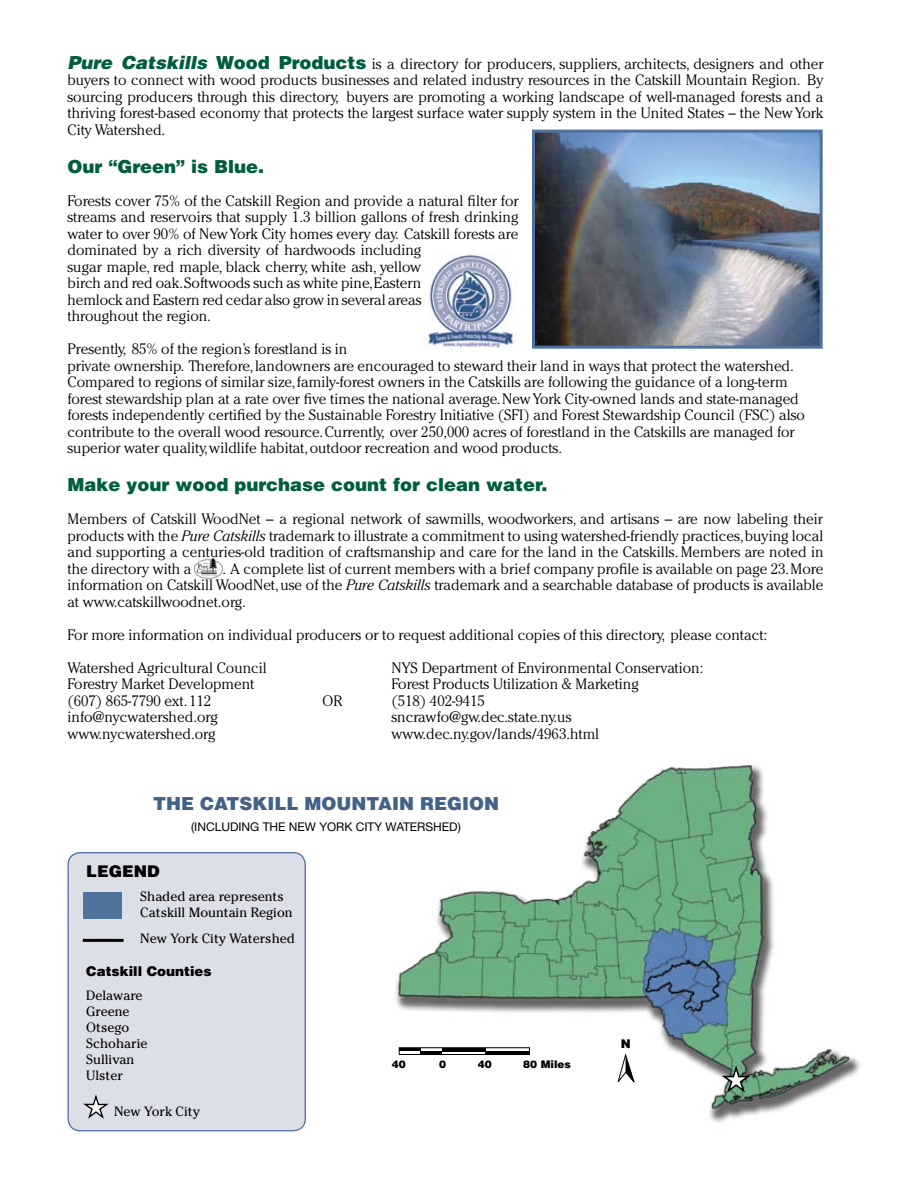
<style>
.page{position:relative;width:918px;height:1188px;background:#fff}
.page>*{position:absolute;margin:0;border:0;box-sizing:border-box;transform-origin:0 0}
.t1{font:900 18px "Helvetica";color:#005d40}
.t2{font:900 18px "Helvetica";color:#446287}
.t3{font:900 16.05px "Helvetica";color:#000}
.t4{font:300 15px/16.5px "Cheltenham";color:#000;text-align:justify}
.t5{font:13.5px/16px "Cheltenham";color:#000}
.t6{font:900 13.5px "Helvetica";color:#000}
.t7{font:12px "Helvetica Neue";color:#000}
.t8{font:900 12px "Helvetica";color:#000}
.t9{font:900 10.5px "Helvetica";color:#000}
.s1{font-family:"Helvetica";font-weight:900;font-style:italic;font-size:18px;color:#005d40}
.s2{font-family:"Helvetica";font-weight:900;font-size:18px;color:#005d40}
.s3{font-style:italic}
</style>
<div class="page">
<img style="left:395px;top:764px;width:465px;height:359px">
<svg style="left:617px;top:1052px;width:19px;height:33px"></svg>
<div style="left:399px;top:1047px;width:131px;height:8px;border:1px solid #000"></div>
<hr style="left:399px;top:1048px;width:21px;height:3px;background:#000">
<hr style="left:442px;top:1048px;width:44px;height:3px;background:#000">
<hr style="left:420px;top:1051px;width:22px;height:3px;background:#000">
<hr style="left:485px;top:1051px;width:44px;height:3px;background:#000">
<svg style="left:719px;top:1066px;width:34px;height:29px"></svg>
<div style="left:68px;top:853px;width:237px;height:278px;background:#dddfe8;border-radius:12px"></div>
<div style="left:68px;top:852px;width:238px;height:279px;border:1px solid #50739d;border-radius:12px"></div>
<hr style="left:83px;top:939px;width:41px;height:3px;background:#000">
<svg style="left:83px;top:1095px;width:26px;height:24px"></svg>
<div style="left:83px;top:893px;width:39px;height:26px;background:#50739d"></div>
<img style="left:536px;top:134px;width:283px;height:211px">
<div style="left:532px;top:130px;width:291px;height:219px;border:3px solid #50739d"></div>
<img style="left:423px;top:254px;width:91px;height:95px">
<img style="left:195px;top:559px;width:27px;height:20px">
<p class="t4" style="left:67px;top:55px;width:758px"><span class="s1">Pure Catskills</span> <span class="s2">Wood Products</span> is a directory for producers, suppliers, architects, designers and other buyers to connect with wood products businesses and related industry resources in the Catskill Mountain Region. By sourcing producers through this directory, buyers are promoting a working landscape of well-managed forests and a thriving forest-based economy that protects the largest surface water supply system in the United States – the New York City Watershed.</p>
<p class="t1" style="left:68px;top:155px;width:198px">Our “Green” is Blue.</p>
<p class="t4" style="left:68px;top:192px;width:453px;text-align:left">Forests cover 75% of the Catskill Region and provide a natural filter for streams and reservoirs that supply 1.3 billion gallons of fresh drinking water to over 90% of New York City homes every day. Catskill forests are dominated by a rich diversity of hardwoods including<br>sugar maple, red maple, black cherry, white ash, yellow<br>birch and red oak. Softwoods such as white pine, Eastern<br>hemlock and Eastern red cedar also grow in several areas<br>throughout the region.</p>
<p class="t4" style="left:68px;top:341px;width:739px;text-align:left">Presently, 85% of the region’s forestland is in<br>private ownership. Therefore, landowners are encouraged to steward their land in ways that protect the watershed.<br>Compared to regions of similar size, family-forest owners in the Catskills are following the guidance of a long-term forest stewardship plan at a rate over five times the national average. New York City-owned lands and state-managed forests independently certified by the Sustainable Forestry Initiative (SFI) and Forest Stewardship Council (FSC) also contribute to the overall wood resource. Currently, over 250,000 acres of forestland in the Catskills are managed for superior water quality, wildlife habitat, outdoor recreation and wood products.</p>
<p class="t1" style="left:68px;top:473px;width:482px">Make your wood purchase count for clean water.</p>
<p class="t4" style="left:68px;top:511px;width:758px">Members of Catskill WoodNet – a regional network of sawmills, woodworkers, and artisans – are now labeling their products with the <span class="s3">Pure Catskills</span> trademark to illustrate a commitment to using watershed-friendly practices, buying local and supporting a centuries-old tradition of craftsmanship and care for the land in the Catskills. Members are noted in the directory with a</p>
<p class="t4" style="left:68px;top:560px;width:757px;text-indent:155px">. A complete list of current members with a brief company profile is available on page 23. More information on Catskill WoodNet, use of the <span class="s3">Pure Catskills</span> trademark and a searchable database of products is available at www.catskillwoodnet.org.</p>
<p class="t4" style="left:68px;top:626px;width:701px">For more information on individual producers or to request additional copies of this directory, please contact:</p>
<p class="t4" style="left:68px;top:659px;width:201px">Watershed Agricultural Council</p>
<p class="t4" style="left:392px;top:659px;width:313px">NYS Department of Environmental Conservation:</p>
<p class="t4" style="left:68px;top:676px;width:188px">Forestry Market Development</p>
<p class="t4" style="left:392px;top:676px;width:249px">Forest Products Utilization &amp; Marketing</p>
<p class="t4" style="left:68px;top:692px;width:145px">(607) 865-7790 ext. 112</p>
<p class="t4" style="left:323px;top:692px;width:22px">OR</p>
<p class="t4" style="left:392px;top:692px;width:95px">(518) 402-9415</p>
<p class="t4" style="left:68px;top:709px;width:152px">info@nycwatershed.org</p>
<p class="t4" style="left:392px;top:709px;width:181px">sncrawfo@gw.dec.state.ny.us</p>
<p class="t4" style="left:68px;top:725px;width:149px">www.nycwatershed.org</p>
<p class="t4" style="left:392px;top:725px;width:209px">www.dec.ny.gov/lands/4963.html</p>
<p class="t2" style="left:153px;top:791px;width:344px">The Catskill Mountain Region</p>
<p class="t7" style="left:191px;top:819px;width:271px">(INCLUDING THE NEW YORK CITY WATERSHED)</p>
<p class="t3" style="left:86px;top:860px;width:75px">Legend</p>
<p class="t5" style="left:140px;top:888px;width:154px">Shaded area represents<br>Catskill Mountain Region</p>
<p class="t5" style="left:140px;top:931px;width:156px">New York City Watershed</p>
<p class="t6" style="left:86px;top:962px;width:127px">Catskill Counties</p>
<p class="t5" style="left:86px;top:987px;width:63px">Delaware<br>Greene<br>Otsego<br>Schoharie<br>Sullivan<br>Ulster</p>
<p class="t5" style="left:114px;top:1103px;width:87px">New York City</p>
<p class="t9" style="left:392px;top:1057px;width:16px">40</p>
<p class="t9" style="left:439px;top:1057px;width:9px">0</p>
<p class="t9" style="left:478px;top:1057px;width:16px">40</p>
<p class="t9" style="left:523px;top:1057px;width:49px">80 Miles</p>
<p class="t8" style="left:621px;top:1036px;width:11px">N</p>
</div>
